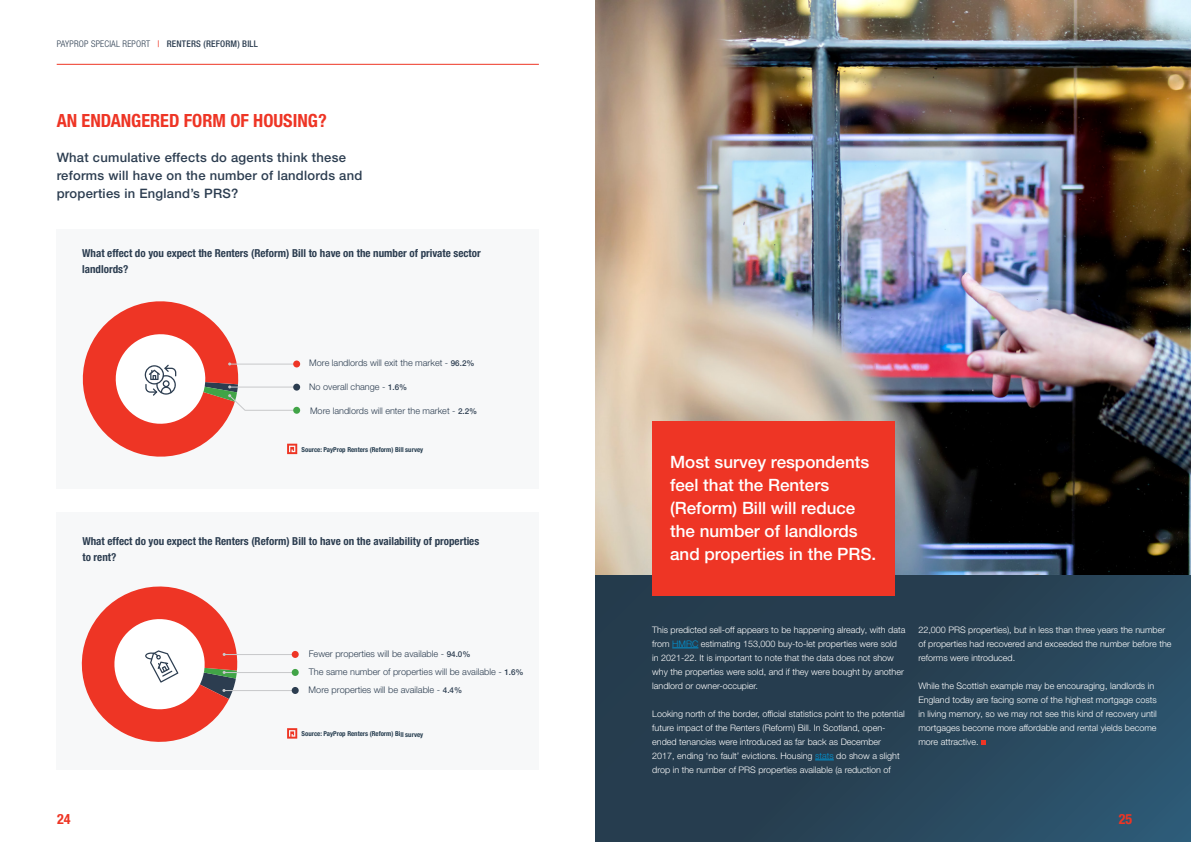
<style>
.page{position:relative;width:1191px;height:842px;background:#fff}
.page>*{position:absolute;margin:0;border:0;box-sizing:border-box;transform-origin:0 0}
.t1{font:700 condensed 18.2px "Helvetica Neue LT Std";color:#ee3525}
.t2{font:500 17px/23px "Helvetica Neue LT Pro";color:#fff}
.t3{font:700 condensed 14.1px "Helvetica Neue LT Std";color:#ee3524}
.t4{font:500 13px/18px "Helvetica Neue LT Pro";letter-spacing:.02em;color:#2c3d50}
.t5{font:700 condensed 11px/16px "Helvetica Neue LT Std";color:#2c3d50}
.t6{font:300 9.2px/18.3px "Helvetica Neue LT Pro";color:#2c3d50}
.t7{font:300 condensed 9.2px "Helvetica Neue LT Std";letter-spacing:.02em;color:#2c3d50}
.t8{font:300 9.1px "Helvetica Neue LT Pro";color:#2c3d50}
.t9{font:300 9px/14px "Helvetica Neue LT Pro";color:#fff}
.t10{font:700 condensed 6.8px "Helvetica Neue LT Std";letter-spacing:-.005em;color:#263d4f}
.s1{font-weight:400;color:#ee3524}
.s2{font-weight:500}
.s3{font-weight:500;font-size:8px}
.s4{font-weight:500;font-size:8.1px}
.s5{color:#0194d3}
</style>
<div class="page">
<div style="left:595px;top:0;width:596px;height:842px;background:linear-gradient(to right,#243848,#2b4f67)"></div>
<hr style="left:57px;top:64px;width:482px;height:1px;background:#ee3524">
<img style="left:595px;top:0;width:596px;height:575px">
<div style="left:57px;top:229px;width:482px;height:259px;background:#f7f8f9"></div>
<div style="left:57px;top:512px;width:482px;height:258px;background:#f7f8f9"></div>
<hr style="left:225px;top:690px;width:68px;height:1px;background:#c7c8ca">
<div style="left:292px;top:687px;width:7px;height:7px;background:#2c3d50;border-radius:50%"></div>
<hr style="left:223px;top:654px;width:70px;height:1px;background:#c7c8ca">
<div style="left:292px;top:651px;width:7px;height:7px;background:#ee3525;border-radius:50%"></div>
<hr style="left:223px;top:672px;width:70px;height:1px;background:#c7c8ca">
<svg style="left:81px;top:586px;width:157px;height:156px"></svg>
<div style="left:292px;top:669px;width:7px;height:7px;background:#41a447;border-radius:50%"></div>
<svg style="left:82px;top:301px;width:217px;height:156px"></svg>
<svg style="left:287px;top:728px;width:10px;height:11px"></svg>
<svg style="left:672px;top:648px;width:26px;height:1px"></svg>
<svg style="left:815px;top:760px;width:19px;height:1px"></svg>
<svg style="left:981px;top:741px;width:4px;height:4px"></svg>
<div style="left:652px;top:421px;width:242px;height:174px;background:#ee3525"></div>
<p class="t7" style="left:57px;top:39px;width:203px">PAYPROP SPECIAL REPORT <span class="s1">|</span> <span class="s2">RENTERS (REFORM) BILL</span></p>
<h1 class="t1" style="left:57px;top:110px;width:272px">AN ENDANGERED FORM OF HOUSING?</h1>
<h3 class="t4" style="left:57px;top:149px;width:307px">What cumulative effects do agents think these reforms will have on the number of landlords and properties in England’s PRS?</h3>
<p class="t5" style="left:82px;top:245px;width:400px">What effect do you expect the Renters (Reform) Bill to have on the number of private sector landlords?</p>
<p class="t8" style="left:309px;top:358px;width:167px">More landlords will exit the market - <span class="s3">96.2%</span></p>
<p class="t8" style="left:309px;top:381px;width:100px">No overall change - <span class="s3">1.6%</span></p>
<p class="t8" style="left:310px;top:405px;width:169px">More landlords will enter the market - <span class="s3">2.2%</span></p>
<p class="t10" style="left:302px;top:445px;width:123px">Source: PayProp Renters (Reform) Bill survey</p>
<p class="t5" style="left:82px;top:533px;width:398px">What effect do you expect the Renters (Reform) Bill to have on the availability of properties to rent?</p>
<p class="t6" style="left:309px;top:644px;width:216px">Fewer properties will be available - <span class="s4">94.0%<br></span>The same number of properties will be available - <span class="s4">1.6%</span></p>
<p class="t6" style="left:309px;top:681px;width:155px">More properties will be available - <span class="s4">4.4%</span></p>
<h3 class="t3" style="left:57px;top:811px;width:15px">24</h3>
<p class="t10" style="left:302px;top:730px;width:123px">Source: PayProp Renters (Reform) Bill survey</p>
<h2 class="t2" style="left:670px;top:450px;width:208px">Most survey respondents feel that the Renters (Reform) Bill will reduce the number of landlords and properties in the PRS.</h2>
<p class="t9" style="left:652px;top:622px;width:255px">This predicted sell-off appears to be happening already, with data from <span class="s5">HMRC</span> estimating 153,000 buy-to-let properties were sold in 2021-22. It is important to note that the data does not show why the properties were sold, and if they were bought by another landlord or owner-occupier.</p>
<p class="t9" style="left:652px;top:707px;width:254px">Looking north of the border, official statistics point to the potential future impact of the Renters (Reform) Bill. In Scotland, open&shy;ended tenancies were introduced as far back as December 2017, ending ‘no fault’ evictions. Housing <span class="s5">stats</span> do show a slight drop in the number of PRS properties available (a reduction of</p>
<p class="t9" style="left:918px;top:623px;width:255px">22,000 PRS properties), but in less than three years the number of properties had recovered and exceeded the number before the reforms were introduced.</p>
<p class="t9" style="left:918px;top:679px;width:240px">While the Scottish example may be encouraging, landlords in England today are facing some of the highest mortgage costs in living memory, so we may not see this kind of recovery until mortgages become more affordable and rental yields become more attractive.</p>
<h3 class="t3" style="left:1118px;top:811px;width:15px">25</h3>
</div>
